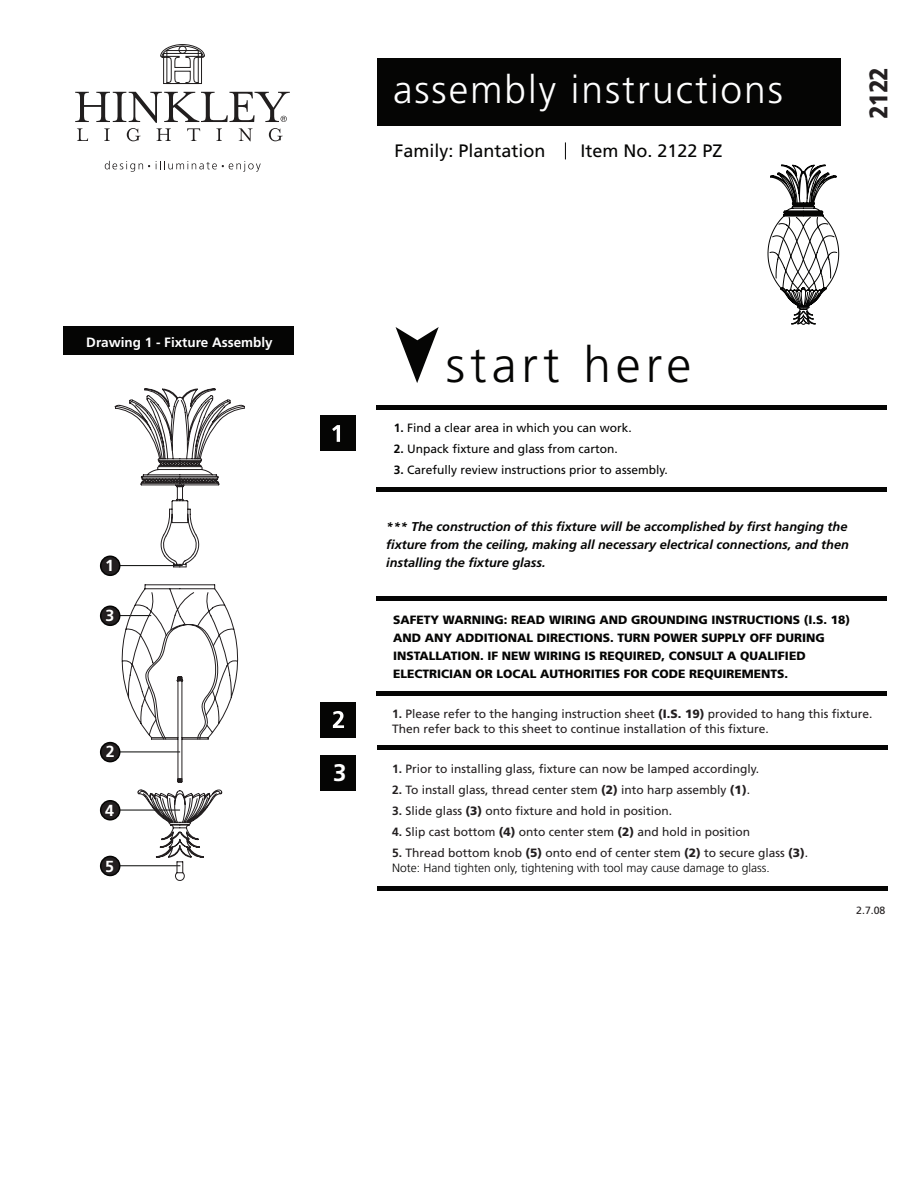
<style>
.page{position:relative;width:918px;height:1188px;background:#fff}
.page>*{position:absolute;margin:0;border:0;box-sizing:border-box;transform-origin:0 0}
.t1{font:300 49.65px "Frutiger LT Std";letter-spacing:.1em;color:#050504}
.t2{font:300 39px "Frutiger LT Std";letter-spacing:.05em;color:#fff}
.t3{font:900 condensed 25.5px "Frutiger LT Std";color:#231f20}
.t4{font:700 24px "Frutiger LT Std";color:#fff}
.t5{font:18px "Frutiger LT Std";color:#050504}
.t6{font:700 16.05px "Frutiger LT Std";color:#fff}
.t7{font:700 13.5px "Frutiger LT Std";color:#fff}
.t8{font:italic 700 12.75px/18px "Frutiger LT Std";color:#050504;text-align:justify}
.t9{font:12px/15px "Frutiger LT Std";color:#231f20}
.t10{font:900 12px/18px "Frutiger LT Std";color:#050504}
.t11{font:300 12px/15px "Frutiger LT Std";color:#050504}
.t12{font:12px "Frutiger LT Std";color:#050504}
.t13{font:10.5px "Frutiger LT Std";color:#231f20}
.s1{font-weight:700}
.s2{font-weight:900}
.s3{font-weight:700;color:#231f20}
.s4{font-weight:400;color:#231f20}
.s5{font-weight:900;color:#231f20}
</style>
<div class="page">
<div style="left:101px;top:556px;width:19px;height:19px;background:#231f20;border-radius:50%"></div>
<div style="left:100px;top:556px;width:20px;height:20px;border:2px solid #050504;border-radius:50%"></div>
<div style="left:377px;top:58px;width:463px;height:68px;background:#050504"></div>
<svg style="left:105px;top:161px;width:45px;height:11px"></svg>
<svg style="left:156px;top:161px;width:105px;height:11px"></svg>
<svg style="left:160px;top:44px;width:45px;height:40px"></svg>
<svg style="left:75px;top:92px;width:215px;height:49px"></svg>
<svg style="left:396px;top:327px;width:43px;height:56px"></svg>
<div style="left:321px;top:416px;width:35px;height:35px;background:#050504"></div>
<svg style="left:332px;top:425px;width:8px;height:17px"></svg>
<div style="left:321px;top:702px;width:35px;height:35px;background:#050504"></div>
<svg style="left:333px;top:711px;width:11px;height:17px"></svg>
<div style="left:321px;top:755px;width:35px;height:36px;background:#050504"></div>
<div style="left:377px;top:405px;width:510px;height:5px;background:#050504"></div>
<div style="left:377px;top:487px;width:510px;height:5px;background:#050504"></div>
<div style="left:377px;top:596px;width:510px;height:5px;background:#050504"></div>
<div style="left:377px;top:691px;width:510px;height:5px;background:#050504"></div>
<div style="left:377px;top:745px;width:511px;height:5px;background:#050504"></div>
<div style="left:377px;top:886px;width:511px;height:5px;background:#050504"></div>
<svg style="left:565px;top:142px;width:1px;height:17px"></svg>
<div style="left:63px;top:327px;width:230px;height:28px;background:#050504"></div>
<div style="left:101px;top:743px;width:19px;height:19px;background:#231f20;border-radius:50%"></div>
<div style="left:100px;top:742px;width:20px;height:20px;border:2px solid #050504;border-radius:50%"></div>
<div style="left:101px;top:801px;width:19px;height:19px;background:#231f20;border-radius:50%"></div>
<div style="left:100px;top:800px;width:20px;height:21px;border:2px solid #050504;border-radius:50%"></div>
<div style="left:101px;top:856px;width:19px;height:19px;background:#231f20;border-radius:50%"></div>
<div style="left:100px;top:856px;width:20px;height:20px;border:2px solid #050504;border-radius:50%"></div>
<div style="left:101px;top:606px;width:19px;height:19px;background:#231f20;border-radius:50%"></div>
<div style="left:100px;top:606px;width:20px;height:20px;border:2px solid #050504;border-radius:50%"></div>
<svg style="left:112px;top:406px;width:111px;height:475px"></svg>
<svg style="left:115px;top:388px;width:130px;height:352px"></svg>
<svg style="left:768px;top:165px;width:71px;height:160px"></svg>
<h2 class="t2" style="left:393px;top:68px;width:392px">assembly instructions</h2>
<h3 class="t5" style="left:394px;top:140px;width:153px">Family: Plantation</h3>
<h3 class="t5" style="left:580px;top:140px;width:144px">Item No. 2122 PZ</h3>
<h3 class="t3" style="left:863px;top:119px;width:53px;rotate:-90deg">2122</h3>
<p class="t7" style="left:86px;top:334px;width:188px">Drawing 1 - Fixture Assembly</p>
<h3 class="t6" style="left:105px;top:556px;width:10px">1</h3>
<h3 class="t6" style="left:106px;top:606px;width:10px">3</h3>
<h3 class="t6" style="left:106px;top:742px;width:10px">2</h3>
<h3 class="t6" style="left:105px;top:801px;width:10px">4</h3>
<h3 class="t6" style="left:105px;top:857px;width:10px">5</h3>
<h3 class="t4" style="left:333px;top:759px;width:15px">3</h3>
<h1 class="t1" style="left:446px;top:337px;width:247px">start here</h1>
<p class="t12" style="left:394px;top:421px;width:240px"><span class="s1">1.</span> Find a clear area in which you can work.</p>
<p class="t12" style="left:394px;top:442px;width:226px"><span class="s1">2.</span> Unpack fixture and glass from carton.</p>
<p class="t12" style="left:394px;top:463px;width:275px"><span class="s1">3.</span> Carefully review instructions prior to assembly.</p>
<p class="t8" style="left:386px;top:517px;width:464px">*** The construction of this fixture will be accomplished by first hanging the fixture from the ceiling, making all necessary electrical connections, and then installing the fixture glass.</p>
<p class="t10" style="left:393px;top:611px;width:459px">SAFETY WARNING: READ WIRING AND GROUNDING INSTRUCTIONS (I.S. 18)<br>AND ANY ADDITIONAL DIRECTIONS. TURN POWER SUPPLY OFF DURING INSTALLATION. IF NEW WIRING IS REQUIRED, CONSULT A QUALIFIED ELECTRICIAN OR LOCAL AUTHORITIES FOR CODE REQUIREMENTS.</p>
<p class="t9" style="left:392px;top:706px;width:482px"><span class="s1">1.</span> Please refer to the hanging instruction sheet <span class="s2">(I.S. 19)</span> provided to hang this fixture.<br>Then refer back to this sheet to continue installation of this fixture.</p>
<p class="t9" style="left:392px;top:761px;width:369px"><span class="s1">1.</span> Prior to installing glass, fixture can now be lamped accordingly.</p>
<p class="t9" style="left:392px;top:782px;width:359px"><span class="s1">2.</span> To install glass, thread center stem <span class="s2">(2)</span> into harp assembly <span class="s2">(1)</span>.</p>
<p class="t9" style="left:392px;top:803px;width:282px"><span class="s1">3.</span> Slide glass <span class="s2">(3)</span> onto fixture and hold in position.</p>
<p class="t9" style="left:392px;top:824px;width:360px"><span class="s1">4.</span> Slip cast bottom <span class="s2">(4)</span> onto center stem <span class="s2">(2)</span> and hold in position</p>
<p class="t11" style="left:392px;top:845px;width:418px"><span class="s3">5.</span> <span class="s4">Thread bottom knob</span> <span class="s5">(5)</span> <span class="s4">onto end of center stem</span> <span class="s5">(2)</span> <span class="s4">to secure glass</span> <span class="s5">(3)</span><span class="s4">.<br></span>Note: Hand tighten only, tightening with tool may cause damage to glass.</p>
<p class="t13" style="left:856px;top:904px;width:31px">2.7.08</p>
</div>
